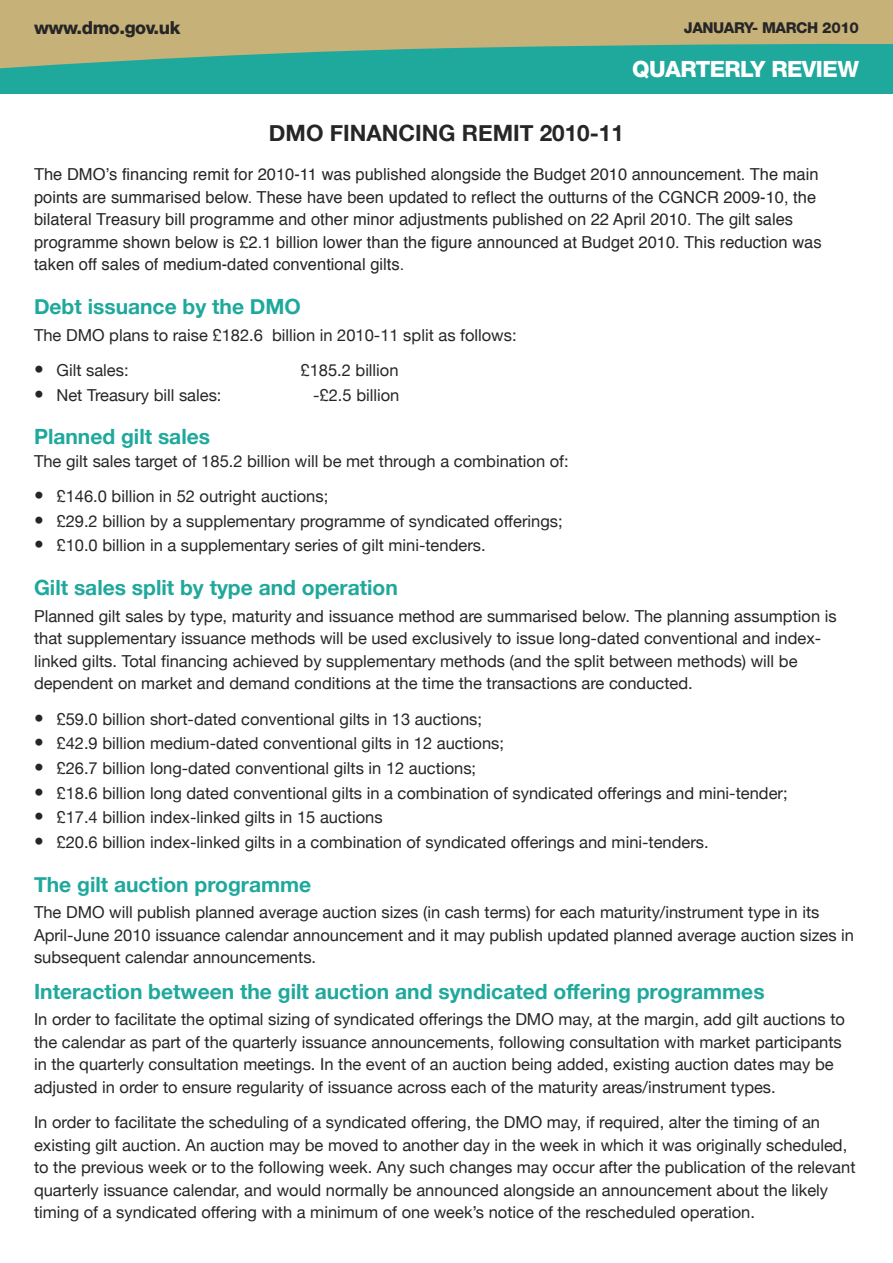
<style>
.page{position:relative;width:893px;height:1263px;background:#fff}
.page>*{position:absolute;margin:0;border:0;box-sizing:border-box;transform-origin:0 0}
.t1{font:700 22.5px "Helvetica Neue";color:#272627}
.t2{font:800 22.5px "Helvetica Neue";letter-spacing:-.025em;color:#fff}
.t3{font:700 21px "Helvetica Neue";color:#1fa89c}
.t4{font:800 18px "Helvetica Neue";letter-spacing:-.025em;color:#272627}
.t5{font:16.5px/22.5px "Helvetica Neue";color:#272627}
.t6{font:16.5px/22.5px "Helvetica";color:#272627}
.t7{font:800 15px "Helvetica Neue";letter-spacing:-.025em;color:#272627}
.s1{font-size:19.5px}
</style>
<div class="page">
<div style="left:0;top:40px;width:893px;height:54px;background:#1fa89c"></div>
<svg style="left:0;top:0;width:893px;height:69px;fill:#c6b178"></svg>
<p class="t4" style="left:34px;top:21px;width:148px">www.dmo.gov.uk</p>
<p class="t7" style="left:684px;top:23px;width:177px">JANUARY- MARCH 2010</p>
<h1 class="t2" style="left:632px;top:61px;width:228px">QUARTERLY REVIEW</h1>
<h1 class="t1" style="left:269px;top:119px;width:356px">DMO FINANCING REMIT 2010-11</h1>
<p class="t6" style="left:34px;top:164px;width:789px">The DMO’s financing remit for 2010-11 was published alongside the Budget 2010 announcement. The main points are summarised below. These have been updated to reflect the outturns of the CGNCR 2009-10, the bilateral Treasury bill programme and other minor adjustments published on 22 April 2010. The gilt sales programme shown below is £2.1 billion lower than the figure announced at Budget 2010. This reduction was taken off sales of medium-dated conventional gilts.</p>
<p class="t3" style="left:34px;top:293px;width:268px">Debt issuance by the DMO</p>
<p class="t5" style="left:34px;top:323px;width:484px">The DMO plans to raise £182.6 billion in 2010-11 split as follows:</p>
<p class="t5" style="left:34px;top:359px;width:96px"><span class="s1">•</span> Gilt sales:</p>
<p class="t5" style="left:300px;top:359px;width:100px">£185.2 billion</p>
<p class="t5" style="left:34px;top:383px;width:189px"><span class="s1">•</span> Net Treasury bill sales:</p>
<p class="t5" style="left:313px;top:383px;width:88px">-£2.5 billion</p>
<p class="t3" style="left:34px;top:424px;width:178px">Planned gilt sales</p>
<p class="t5" style="left:34px;top:449px;width:536px">The gilt sales target of 185.2 billion will be met through a combination of:</p>
<p class="t5" style="left:34px;top:485px;width:296px"><span class="s1">•</span> £146.0 billion in 52 outright auctions;</p>
<p class="t5" style="left:34px;top:509px;width:530px"><span class="s1">•</span> £29.2 billion by a supplementary programme of syndicated offerings;</p>
<p class="t5" style="left:34px;top:534px;width:453px"><span class="s1">•</span> £10.0 billion in a supplementary series of gilt mini-tenders.</p>
<p class="t3" style="left:34px;top:575px;width:365px">Gilt sales split by type and operation</p>
<p class="t5" style="left:34px;top:604px;width:804px">Planned gilt sales by type, maturity and issuance method are summarised below. The planning assumption is that supplementary issuance methods will be used exclusively to issue long-dated conventional and index&shy;linked gilts. Total financing achieved by supplementary methods (and the split between methods) will be dependent on market and demand conditions at the time the transactions are conducted.</p>
<p class="t5" style="left:34px;top:707px;width:449px"><span class="s1">•</span> £59.0 billion short-dated conventional gilts in 13 auctions;</p>
<p class="t5" style="left:34px;top:732px;width:471px"><span class="s1">•</span> £42.9 billion medium-dated conventional gilts in 12 auctions;</p>
<p class="t5" style="left:34px;top:756px;width:444px"><span class="s1">•</span> £26.7 billion long-dated conventional gilts in 12 auctions;</p>
<p class="t5" style="left:34px;top:781px;width:755px"><span class="s1">•</span> £18.6 billion long dated conventional gilts in a combination of syndicated offerings and mini-tender;</p>
<p class="t5" style="left:34px;top:806px;width:350px"><span class="s1">•</span> £17.4 billion index-linked gilts in 15 auctions</p>
<p class="t5" style="left:34px;top:830px;width:676px"><span class="s1">•</span> £20.6 billion index-linked gilts in a combination of syndicated offerings and mini-tenders.</p>
<p class="t3" style="left:34px;top:871px;width:279px">The gilt auction programme</p>
<p class="t5" style="left:34px;top:901px;width:822px">The DMO will publish planned average auction sizes (in cash terms) for each maturity/instrument type in its<br>April-June 2010 issuance calendar announcement and it may publish updated planned average auction sizes in subsequent calendar announcements.</p>
<p class="t3" style="left:34px;top:978px;width:732px">Interaction between the gilt auction and syndicated offering programmes</p>
<p class="t5" style="left:34px;top:1008px;width:812px">In order to facilitate the optimal sizing of syndicated offerings the DMO may, at the margin, add gilt auctions to the calendar as part of the quarterly issuance announcements, following consultation with market participants in the quarterly consultation meetings. In the event of an auction being added, existing auction dates may be adjusted in order to ensure regularity of issuance across each of the maturity areas/instrument types.</p>
<p class="t5" style="left:34px;top:1111px;width:823px">In order to facilitate the scheduling of a syndicated offering, the DMO may, if required, alter the timing of an existing gilt auction. An auction may be moved to another day in the week in which it was originally scheduled, to the previous week or to the following week. Any such changes may occur after the publication of the relevant quarterly issuance calendar, and would normally be announced alongside an announcement about the likely timing of a syndicated offering with a minimum of one week’s notice of the rescheduled operation.</p>
</div>
